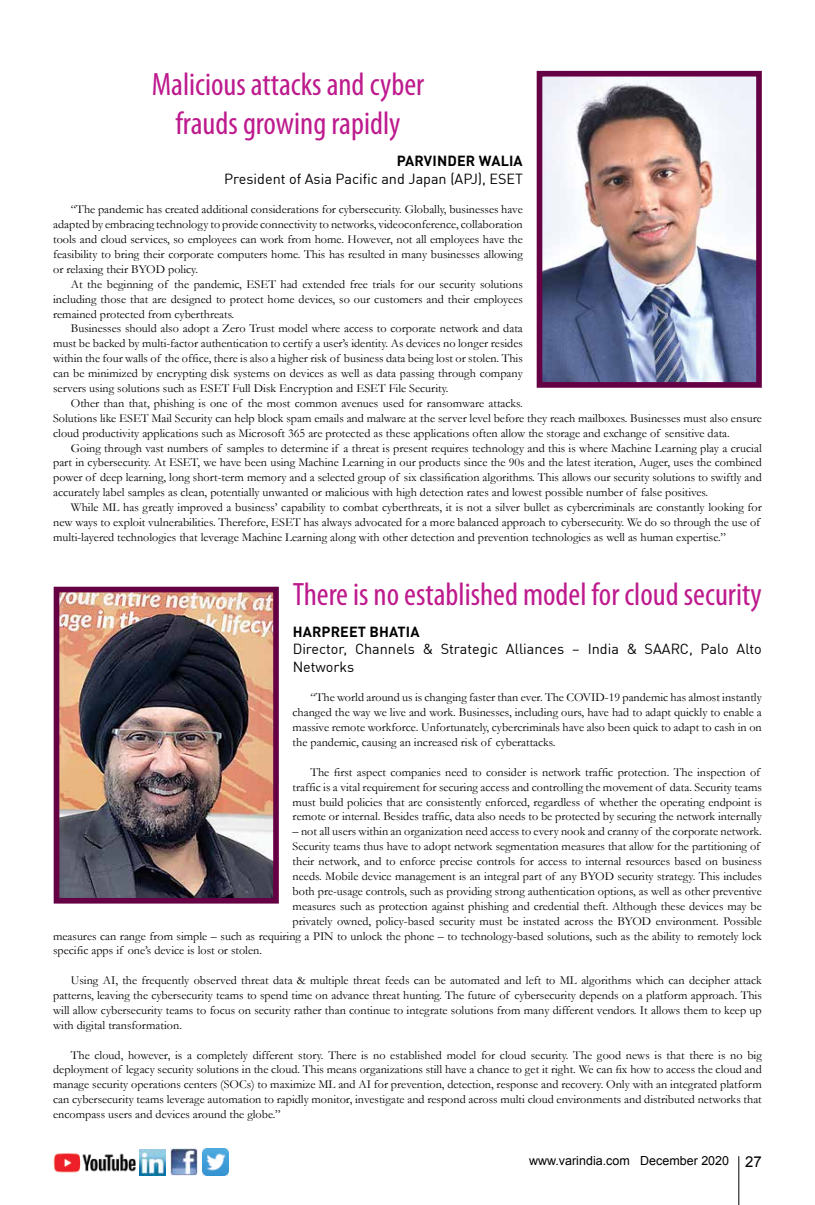
<style>
.page{position:relative;width:815px;height:1205px;background:#fff}
.page>*{position:absolute;margin:0;border:0;box-sizing:border-box;transform-origin:0 0}
.t1{font:condensed 32.5px/39px "Myriad Pro";color:#bd1a8d;text-align:center}
.t2{font:14.38px/17.2px "DIN Pro";color:#000}
.t3{font:700 14.38px "DIN Pro";letter-spacing:.01em;color:#000}
.t4{font:12.5px "Arial";color:#000}
.t5{font:12.25px/14.9px "Garamond";color:#000;text-align:justify}
.s1{font-size:15px}
</style>
<div class="page">
<hr style="left:739px;top:1156px;width:1px;height:49px;background:#000">
<img style="left:53px;top:1153px;width:82px;height:20px">
<img style="left:140px;top:1149px;width:25px;height:26px">
<img style="left:170px;top:1148px;width:28px;height:27px">
<img style="left:202px;top:1149px;width:27px;height:26px">
<img style="left:61px;top:594px;width:211px;height:302px">
<div style="left:54px;top:587px;width:225px;height:316px;border:6px solid #650044"></div>
<img style="left:544px;top:78px;width:211px;height:303px">
<div style="left:537px;top:71px;width:225px;height:317px;border:6px solid #650044"></div>
<h1 class="t1" style="left:152px;top:65px;width:274px">Malicious attacks and cyber frauds growing rapidly</h1>
<p class="t3" style="left:397px;top:150px;width:127px">PARVINDER WALIA</p>
<p class="t2" style="left:224px;top:169px;width:300px">President of Asia Pacific and Japan (APJ), ESET</p>
<p class="t5" style="left:53px;top:202px;width:471px;text-indent:18px">“The pandemic has created additional considerations for cybersecurity. Globally, businesses have adapted by embracing technology to provide connectivity to networks, videoconference, collaboration tools and cloud services, so employees can work from home. However, not all employees have the feasibility to bring their corporate computers home. This has resulted in many businesses allowing or relaxing their BYOD policy.</p>
<p class="t5" style="left:53px;top:276px;width:471px;text-indent:18px">At the beginning of the pandemic, ESET had extended free trials for our security solutions including those that are designed to protect home devices, so our customers and their employees remained protected from cyberthreats.</p>
<p class="t5" style="left:53px;top:321px;width:471px;text-indent:18px">Businesses should also adopt a Zero Trust model where access to corporate network and data must be backed by multi-factor authentication to certify a user’s identity. As devices no longer resides within the four walls of the office, there is also a higher risk of business data being lost or stolen. This can be minimized by encrypting disk systems on devices as well as data passing through company servers using solutions such as ESET Full Disk Encryption and ESET File Security.</p>
<p class="t5" style="left:53px;top:395px;width:710px;text-align:left;text-indent:18px">Other than that, phishing is one of the most common avenues used for ransomware attacks.<br>Solutions like ESET Mail Security can help block spam emails and malware at the server level before they reach mailboxes. Businesses must also ensure cloud productivity applications such as Microsoft 365 are protected as these applications often allow the storage and exchange of sensitive data.</p>
<p class="t5" style="left:53px;top:440px;width:710px;text-indent:18px">Going through vast numbers of samples to determine if a threat is present requires technology and this is where Machine Learning play a crucial part in cybersecurity. At ESET, we have been using Machine Learning in our products since the 90s and the latest iteration, Auger, uses the combined power of deep learning, long short-term memory and a selected group of six classification algorithms. This allows our security solutions to swiftly and accurately label samples as clean, potentially unwanted or malicious with high detection rates and lowest possible number of false positives.</p>
<p class="t5" style="left:53px;top:499px;width:710px;text-align:left;text-indent:18px">While ML has greatly improved a business’ capability to combat cyberthreats, it is not a silver bullet as cybercriminals are constantly looking for new ways to exploit vulnerabilities. Therefore, ESET has always advocated for a more balanced approach to cybersecurity. We do so through the use of multi-layered technologies that leverage Machine Learning along with other detection and prevention technologies as well as human expertise.”</p>
<h1 class="t1" style="left:293px;top:574px;width:471px">There is no established model for cloud security</h1>
<p class="t3" style="left:293px;top:621px;width:128px">HARPREET BHATIA</p>
<p class="t2" style="left:293px;top:639px;width:471px">Director, Channels &amp; Strategic Alliances – India &amp; SAARC, Palo Alto<br>Networks</p>
<p class="t5" style="left:293px;top:690px;width:471px;text-indent:18px">“The world around us is changing faster than ever. The COVID-19 pandemic has almost instantly changed the way we live and work. Businesses, including ours, have had to adapt quickly to enable a massive remote workforce. Unfortunately, cybercriminals have also been quick to adapt to cash in on the pandemic, causing an increased risk of cyberattacks.</p>
<p class="t5" style="left:293px;top:764px;width:471px;text-align:left;text-indent:18px">The first aspect companies need to consider is network traffic protection. The inspection of traffic is a vital requirement for securing access and controlling the movement of data. Security teams must build policies that are consistently enforced, regardless of whether the operating endpoint is remote or internal. Besides traffic, data also needs to be protected by securing the network internally</p>
<p class="t5" style="left:293px;top:824px;width:471px">– not all users within an organization need access to every nook and cranny of the corporate network.</p>
<p class="t5" style="left:293px;top:838px;width:469px">Security teams thus have to adopt network segmentation measures that allow for the partitioning of</p>
<p class="t5" style="left:293px;top:853px;width:471px">their network, and to enforce precise controls for access to internal resources based on business</p>
<p class="t5" style="left:293px;top:868px;width:471px">needs. Mobile device management is an integral part of any BYOD security strategy. This includes</p>
<p class="t5" style="left:293px;top:883px;width:471px">both pre-usage controls, such as providing strong authentication options, as well as other preventive</p>
<p class="t5" style="left:293px;top:898px;width:471px">measures such as protection against phishing and credential theft. Although these devices may be</p>
<p class="t5" style="left:293px;top:913px;width:471px">privately owned, policy-based security must be instated across the BYOD environment. Possible</p>
<p class="t5" style="left:53px;top:928px;width:710px">measures can range from simple – such as requiring a PIN to unlock the phone – to technology-based solutions, such as the ability to remotely lock</p>
<p class="t5" style="left:53px;top:943px;width:210px">specific apps if one’s device is lost or stolen.</p>
<p class="t5" style="left:53px;top:972px;width:710px;text-indent:18px">Using AI, the frequently observed threat data &amp; multiple threat feeds can be automated and left to ML algorithms which can decipher attack patterns, leaving the cybersecurity teams to spend time on advance threat hunting. The future of cybersecurity depends on a platform approach. This will allow cybersecurity teams to focus on security rather than continue to integrate solutions from many different vendors. It allows them to keep up with digital transformation.</p>
<p class="t5" style="left:53px;top:1047px;width:710px;text-indent:18px">The cloud, however, is a completely different story. There is no established model for cloud security. The good news is that there is no big deployment of legacy security solutions in the cloud. This means organizations still have a chance to get it right. We can fix how to access the cloud and manage security operations centers (SOCs) to maximize ML and AI for prevention, detection, response and recovery. Only with an integrated platform can cybersecurity teams leverage automation to rapidly monitor, investigate and respond across multi cloud environments and distributed networks that encompass users and devices around the globe.”</p>
<p class="t4" style="left:529px;top:1152px;width:234px">www.varindia.com December 2020 <span class="s1">27</span></p>
</div>
